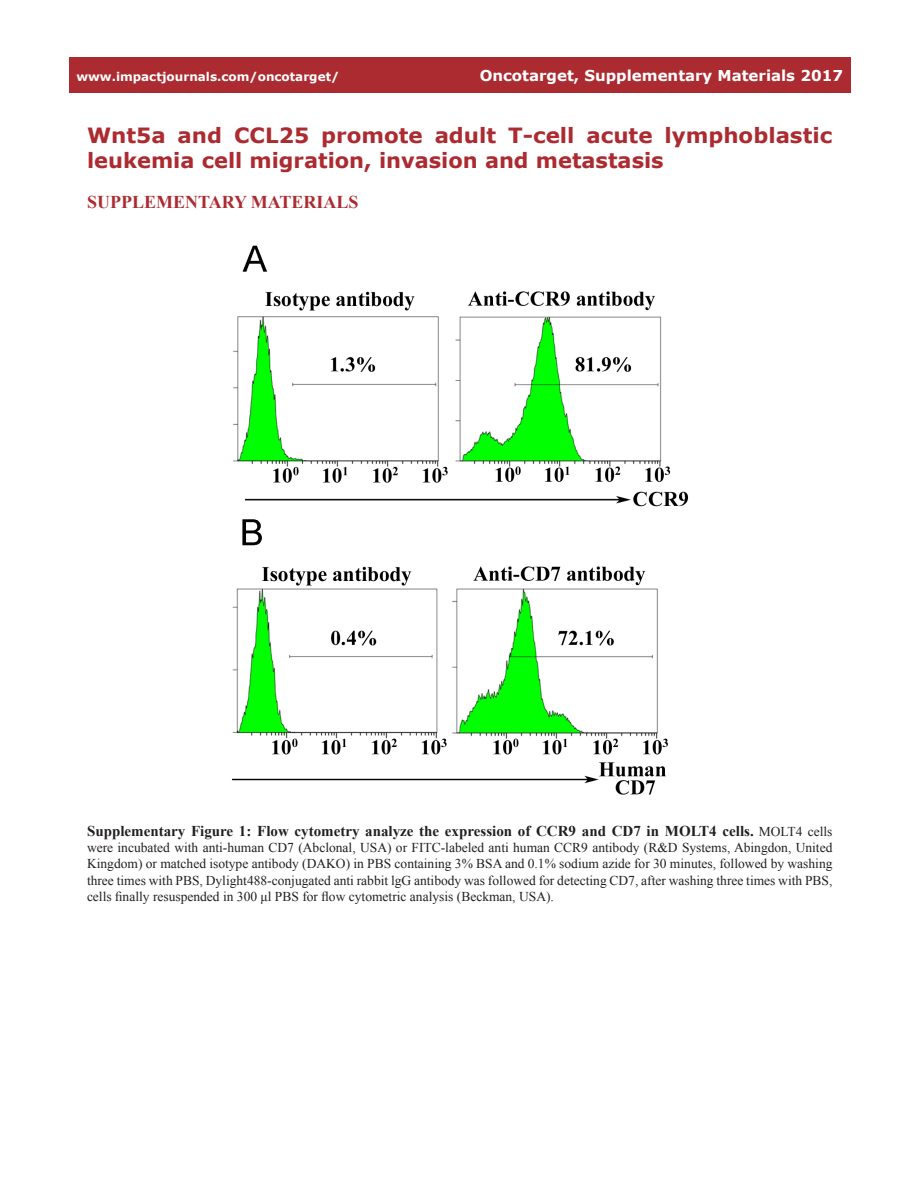
<style>
.page{position:relative;width:918px;height:1188px;background:#fff}
.page>*{position:absolute;margin:0;border:0;box-sizing:border-box;transform-origin:0 0}
.t1{font:700 21px/25.2px "Verdana";color:#ac2b31}
.Heading{font:700 18px "Times New Roman";color:#ac2b31}
.figuretext{font:700 15px "Times New Roman";color:#231f20}
.t2{font:700 15px "Verdana";color:#fff}
.figuretext-2{font:13.5px/16.2px "Times New Roman";color:#231f20;text-align:justify}
.t3{font:700 12px "Verdana";color:#fff}
.s1{font-weight:400;font-size:13.5px}
</style>
<div class="page">
<div style="left:69px;top:57px;width:781px;height:36px;background:#ac2b31"></div>
<img style="left:232px;top:245px;width:456px;height:550px">
<p class="t3" style="left:76px;top:68px;width:264px">www.impactjournals.com/oncotarget/</p>
<p class="t2" style="left:480px;top:65px;width:365px">Oncotarget, Supplementary Materials 2017</p>
<p class="t1" style="left:87px;top:122px;width:747px">Wnt5a and CCL25 promote adult T-cell acute lymphoblastic leukemia cell migration, invasion and metastasis</p>
<p class="Heading" style="left:87px;top:189px;width:273px">SUPPLEMENTARY MATERIALS</p>
<p class="figuretext" style="left:87px;top:821px;width:747px">Supplementary Figure 1: Flow cytometry analyze the expression of CCR9 and CD7 in MOLT4 cells. <span class="s1">MOLT4 cells</span></p>
<p class="figuretext-2" style="left:87px;top:839px;width:747px">were incubated with anti-human CD7 (Abclonal, USA) or FITC-labeled anti human CCR9 antibody (R&amp;D Systems, Abingdon, United Kingdom) or matched isotype antibody (DAKO) in PBS containing 3% BSA and 0.1% sodium azide for 30 minutes, followed by washing three times with PBS, Dylight488-conjugated anti rabbit lgG antibody was followed for detecting CD7, after washing three times with PBS, cells finally resuspended in 300 μl PBS for flow cytometric analysis (Beckman, USA).</p>
</div>
